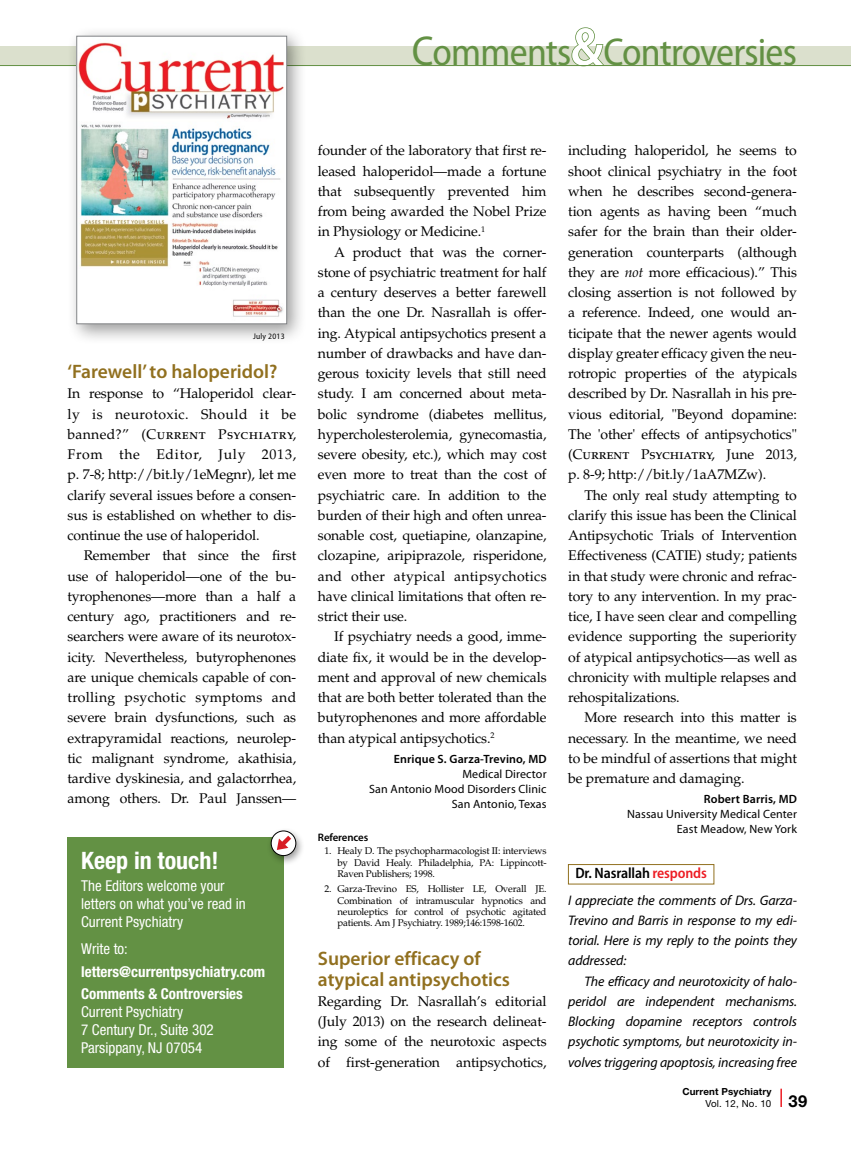
<style>
.page{position:relative;width:851px;height:1161px;background:#fff}
.page>*{position:absolute;margin:0;border:0;box-sizing:border-box;transform-origin:0 0}
.t1{font:semi-condensed 39px "Myriad Pro";letter-spacing:-.02em;color:#639144}
.t2{font:700 condensed 24px "Helvetica Neue LT Std";color:#fff}
.t3{font:600 19.5px/20.2px "Myriad Pro";color:#91701f}
.t4{font:700 16.5px "Helvetica Neue LT Std";color:#000}
.t5{font:condensed 15px/18px "Helvetica Neue LT Std";color:#fff}
.t6{font:700 condensed 15px "Helvetica Neue LT Std";color:#fff}
.t7{font:600 semi-condensed 15px "Myriad Pro";letter-spacing:-.01em;color:#000}
.Body_2{font:14.1px/20.2px "Palatino LT Std";letter-spacing:-.01em;color:#000;text-align:justify}
.Body_1{font:14.1px/20.2px "Palatino LT Std";letter-spacing:-.01em;color:#000;text-align:justify}
.Dr__Response{font:italic 13.8px/20.2px "Myriad Pro";letter-spacing:-.01em;color:#000;text-align:justify}
.Letter_Author_Af{font:12px "Myriad Pro";letter-spacing:.01em;color:#000}
.Letter_Author{font:600 12px "Myriad Pro";letter-spacing:.01em;color:#000}
.Reference_Header{font:600 10.8px "Myriad Pro";letter-spacing:-.01em;color:#000}
.References{font:9.75px/11.2px "Palatino LT Std";letter-spacing:-.02em;color:#000;text-align:justify}
.t8{font:700 9.75px "Helvetica Neue LT Std";letter-spacing:.015em;color:#000}
.t9{font:9.75px "Helvetica Neue LT Std";letter-spacing:.015em;color:#000}
.t10{font:semi-condensed 8.25px "Myriad Pro";letter-spacing:.03em;color:#000}
.s1{font-size:42px}
.s2{font-weight:600;font-size:54px;color:#fff}
.s3{font-style:italic}
.s4{color:#ed1d24}
</style>
<div class="page">
<svg style="left:780px;top:1089px;width:1px;height:18px"></svg>
<div style="left:0;top:46px;width:850px;height:20px;background:#dbe0cd"></div>
<svg style="left:571px;top:27px;width:33px;height:40px"></svg>
<hr style="left:0;top:65px;width:850px;height:1px;background:#639144">
<div style="left:66px;top:26px;width:241px;height:318px;background:#000;opacity:.4"></div>
<img style="left:78px;top:38px;width:207px;height:284px">
<div style="left:76px;top:36px;width:211px;height:288px;border:1px solid #808285"></div>
<div style="left:68px;top:838px;width:216px;height:230px;background:#639144"></div>
<div style="left:266px;top:827px;width:39px;height:39px;background:#000;opacity:.4"></div>
<svg style="left:271px;top:831px;width:25px;height:25px"></svg>
<div style="left:271px;top:831px;width:25px;height:25px;border:1px solid #000;border-radius:50%"></div>
<svg style="left:277px;top:836px;width:14px;height:14px"></svg>
<div style="left:568px;top:864px;width:146px;height:20px;border:1px solid #91701f"></div>
<p class="t1" style="left:411px;top:28px;width:387px"><span class="s1">C</span>omments<span class="s2">&amp;</span>Controversies</p>
<p class="t10" style="left:253px;top:332px;width:33px">July 2013</p>
<h1 class="t3" style="left:68px;top:361px;width:211px">‘Farewell’ to haloperidol?</h1>
<p class="Body_1" style="left:68px;top:384px;width:230px">In response to “Haloperidol clear&shy;ly is neurotoxic. Should it be banned?” (Current Psychiatry, From the Editor, July 2013, p. 7-8; http://bit.ly/1eMegnr), let me clarify several issues before a consen&shy;sus is established on whether to dis&shy;continue the use of haloperidol.</p>
<p class="Body_2" style="left:68px;top:546px;width:230px;text-indent:16px">Remember that since the first use of haloperidol—one of the bu&shy;tyrophenones—more than a half a century ago, practitioners and re&shy;searchers were aware of its neurotox&shy;icity. Nevertheless, butyrophenones are unique chemicals capable of con&shy;trolling psychotic symptoms and severe brain dysfunctions, such as extrapyramidal reactions, neurolep&shy;tic malignant syndrome, akathisia, tardive dyskinesia, and galactorrhea, among others. Dr. Paul Janssen—</p>
<p class="t2" style="left:81px;top:846px;width:139px">Keep in touch!</p>
<p class="t5" style="left:81px;top:877px;width:166px">The Editors welcome your letters on what you’ve read in<br>Current Psychiatry</p>
<p class="t5" style="left:81px;top:940px;width:48px">Write to:</p>
<p class="t6" style="left:81px;top:963px;width:186px">letters@currentpsychiatry.com</p>
<p class="t6" style="left:81px;top:985px;width:163px">Comments &amp; Controversies</p>
<p class="t5" style="left:81px;top:1003px;width:103px">Current Psychiatry</p>
<p class="t5" style="left:81px;top:1021px;width:134px">7 Century Dr., Suite 302</p>
<p class="t5" style="left:81px;top:1039px;width:123px">Parsippany, NJ 07054</p>
<p class="Body_2" style="left:318px;top:141px;width:230px">founder of the laboratory that first re&shy;leased haloperidol—made a fortune that subsequently prevented him from being awarded the Nobel Prize in Physiology or Medicine.<sup>1</sup></p>
<p class="Body_2" style="left:318px;top:242px;width:230px;text-indent:16px">A product that was the corner&shy;stone of psychiatric treatment for half a century deserves a better farewell than the one Dr. Nasrallah is offer&shy;ing. Atypical antipsychotics present a number of drawbacks and have dan&shy;gerous toxicity levels that still need study. I am concerned about meta&shy;bolic syndrome (diabetes mellitus, hypercholesterolemia, gynecomastia, severe obesity, etc.), which may cost even more to treat than the cost of psychiatric care. In addition to the burden of their high and often unrea&shy;sonable cost, quetiapine, olanzapine, clozapine, aripiprazole, risperidone, and other atypical antipsychotics have clinical limitations that often re&shy;strict their use.</p>
<p class="Body_2" style="left:318px;top:627px;width:230px;text-indent:16px">If psychiatry needs a good, imme&shy;diate fix, it would be in the develop&shy;ment and approval of new chemicals that are both better tolerated than the butyrophenones and more affordable than atypical antipsychotics.<sup>2</sup></p>
<p class="Letter_Author" style="left:394px;top:751px;width:154px">Enrique S. Garza-Trevino, MD</p>
<p class="Letter_Author_Af" style="left:462px;top:766px;width:86px">Medical Director</p>
<p class="Letter_Author_Af" style="left:369px;top:781px;width:179px">San Antonio Mood Disorders Clinic</p>
<p class="Letter_Author_Af" style="left:451px;top:796px;width:96px">San Antonio, Texas</p>
<p class="Reference_Header" style="left:318px;top:830px;width:52px">References</p>
<p class="References" style="left:337px;top:846px;width:211px;text-indent:-13px">1. Healy D. The psychopharmacologist II: interviews by David Healy. Philadelphia, PA: Lippincott-Raven Publishers; 1998.</p>
<p class="References" style="left:337px;top:884px;width:211px;text-indent:-13px">2. Garza-Trevino ES, Hollister LE, Overall JE.<br>Combination of intramuscular hypnotics and neuroleptics for control of psychotic agitated patients. Am J Psychiatry. 1989;146:1598-1602.</p>
<h1 class="t3" style="left:318px;top:948px;width:194px">Superior efficacy of atypical antipsychotics</h1>
<p class="Body_1" style="left:318px;top:991px;width:230px">Regarding Dr. Nasrallah’s editorial (July 2013) on the research delineat&shy;ing some of the neurotoxic aspects of first-generation antipsychotics,</p>
<p class="Body_1" style="left:568px;top:141px;width:230px">including haloperidol, he seems to shoot clinical psychiatry in the foot when he describes second-genera&shy;tion agents as having been “much safer for the brain than their older&shy;generation counterparts (although they are <span class="s3">not</span> more efficacious).” This closing assertion is not followed by a reference. Indeed, one would an&shy;ticipate that the newer agents would display greater efficacy given the neu&shy;rotropic properties of the atypicals described by Dr. Nasrallah in his pre&shy;vious editorial, "Beyond dopamine:<br>The 'other' effects of antipsychotics" (Current Psychiatry, June 2013, p. 8-9; http://bit.ly/1aA7MZw).</p>
<p class="Body_2" style="left:568px;top:485px;width:230px;text-indent:16px">The only real study attempting to clarify this issue has been the Clinical Antipsychotic Trials of Intervention Effectiveness (CATIE) study; patients in that study were chronic and refrac&shy;tory to any intervention. In my prac&shy;tice, I have seen clear and compelling evidence supporting the superiority of atypical antipsychotics—as well as chronicity with multiple relapses and rehospitalizations.</p>
<p class="Body_2" style="left:568px;top:708px;width:230px;text-indent:16px">More research into this matter is necessary. In the meantime, we need to be mindful of assertions that might be premature and damaging.</p>
<p class="Letter_Author" style="left:704px;top:792px;width:94px">Robert Barris, MD</p>
<p class="Letter_Author_Af" style="left:627px;top:807px;width:171px">Nassau University Medical Center</p>
<p class="Letter_Author_Af" style="left:676px;top:822px;width:122px">East Meadow, New York</p>
<p class="t7" style="left:575px;top:864px;width:133px">Dr. Nasrallah <span class="s4">responds</span></p>
<p class="Dr__Response" style="left:568px;top:890px;width:230px">I appreciate the comments of Drs. Garza-Trevino and Barris in response to my edi&shy;torial. Here is my reply to the points they addressed:</p>
<p class="Dr__Response" style="left:568px;top:971px;width:230px;text-indent:16px">The efficacy and neurotoxicity of halo&shy;peridol are independent mechanisms.<br>Blocking dopamine receptors controls psychotic symptoms, but neurotoxicity in&shy;volves triggering apoptosis, increasing free</p>
<p class="t8" style="left:682px;top:1085px;width:90px">Current Psychiatry</p>
<p class="t9" style="left:705px;top:1098px;width:67px">Vol. 12, No. 10</p>
<p class="t4" style="left:788px;top:1091px;width:20px">39</p>
</div>
